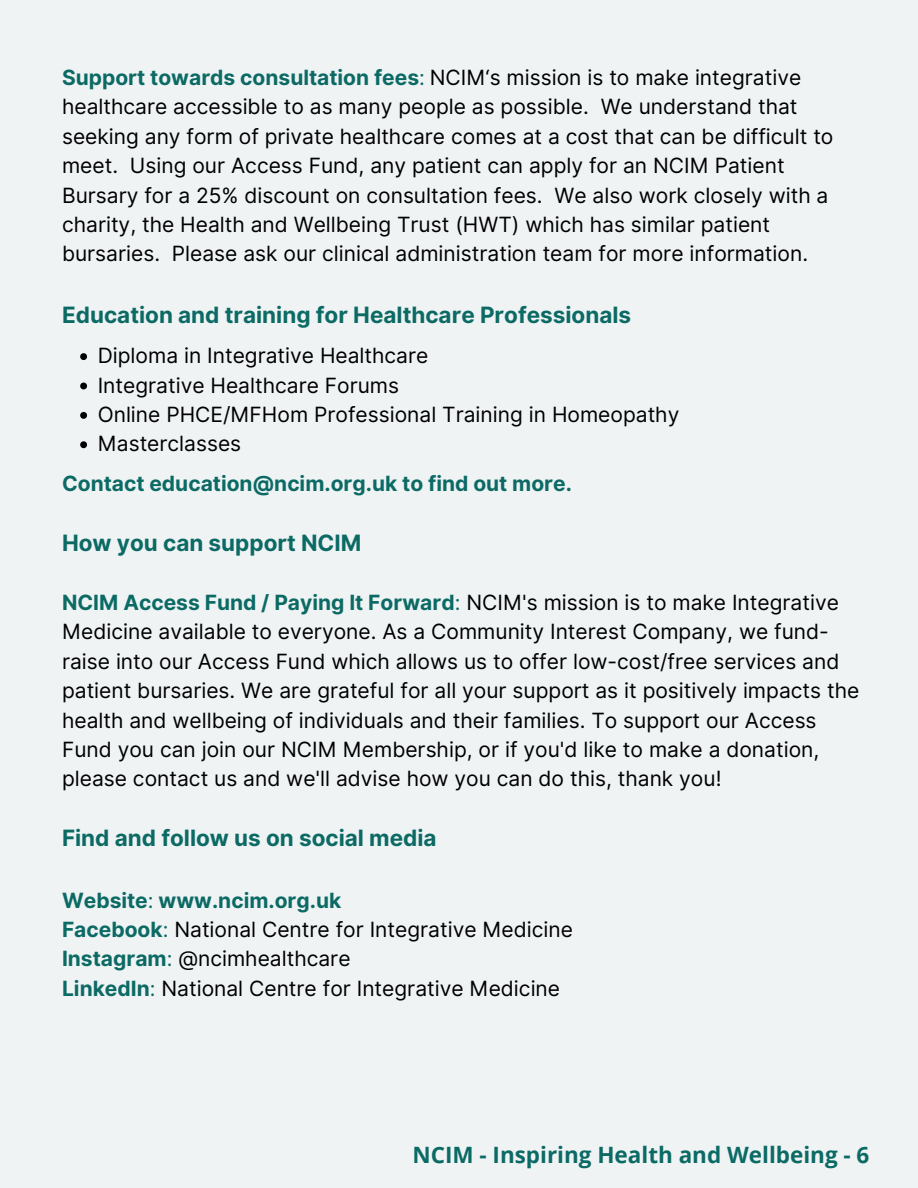
<style>
.page{position:relative;width:918px;height:1188px;background:#eff3f4}
.page>*{position:absolute;margin:0;border:0;box-sizing:border-box;transform-origin:0 0}
.t1{font:700 22.5px "Inter";color:#0c6a65}
.t2{font:700 22.5px "Open Sans";color:#0c6a65}
.t3{font:21px/29.4px "Inter";color:#000}
.t4{font:700 21px "Inter";color:#0c6a65}
.s1{font-weight:700;color:#0c6a65}
.s2{color:#0c6a65}
.s3{font-weight:400}
</style>
<div class="page">
<svg style="left:80px;top:353px;width:7px;height:7px"></svg>
<svg style="left:80px;top:383px;width:7px;height:6px"></svg>
<svg style="left:80px;top:412px;width:7px;height:7px"></svg>
<svg style="left:80px;top:441px;width:7px;height:7px"></svg>
<p class="t3" style="left:62px;top:63px;width:773px"><span class="s1">Support towards consultation fees</span><span class="s2">:</span> NCIM‘s mission is to make integrative healthcare accessible to as many people as possible. We understand that seeking any form of private healthcare comes at a cost that can be difficult to meet. Using our Access Fund, any patient can apply for an NCIM Patient Bursary for a 25% discount on consultation fees. We also work closely with a charity, the Health and Wellbeing Trust (HWT) which has similar patient bursaries. Please ask our clinical administration team for more information.</p>
<h1 class="t1" style="left:62px;top:302px;width:571px">Education and training for Healthcare Professionals</h1>
<p class="t3" style="left:98px;top:341px;width:332px">Diploma in Integrative Healthcare</p>
<p class="t3" style="left:98px;top:370px;width:303px">Integrative Healthcare Forums</p>
<p class="t3" style="left:98px;top:400px;width:583px">Online PHCE/MFHom Professional Training in Homeopathy</p>
<p class="t3" style="left:98px;top:429px;width:145px">Masterclasses</p>
<h1 class="t4" style="left:62px;top:471px;width:512px">Contact education@ncim.org.uk to find out more.</h1>
<h1 class="t1" style="left:62px;top:529px;width:301px">How you can support NCIM</h1>
<p class="t3" style="left:62px;top:588px;width:799px"><span class="s1">NCIM Access Fund / Paying It Forward</span><span class="s2">:</span> NCIM's mission is to make Integrative Medicine available to everyone. As a Community Interest Company, we fund&shy;raise into our Access Fund which allows us to offer low-cost/free services and patient bursaries. We are grateful for all your support as it positively impacts the health and wellbeing of individuals and their families. To support our Access Fund you can join our NCIM Membership, or if you'd like to make a donation, please contact us and we'll advise how you can do this, thank you!</p>
<h1 class="t1" style="left:62px;top:825px;width:376px">Find and follow us on social media</h1>
<p class="t4" style="left:62px;top:887px;width:281px">Website<span class="s3">:</span> www.ncim.org.uk</p>
<p class="t3" style="left:62px;top:915px;width:513px"><span class="s1">Facebook</span><span class="s2">:</span> National Centre for Integrative Medicine</p>
<p class="t3" style="left:62px;top:944px;width:290px"><span class="s1">Instagram</span><span class="s2">:</span> @ncimhealthcare</p>
<p class="t3" style="left:62px;top:973px;width:500px"><span class="s1">LinkedIn</span><span class="s2">:</span> National Centre for Integrative Medicine</p>
<h1 class="t2" style="left:412px;top:1139px;width:458px">NCIM - Inspiring Health and Wellbeing - 6</h1>
</div>
